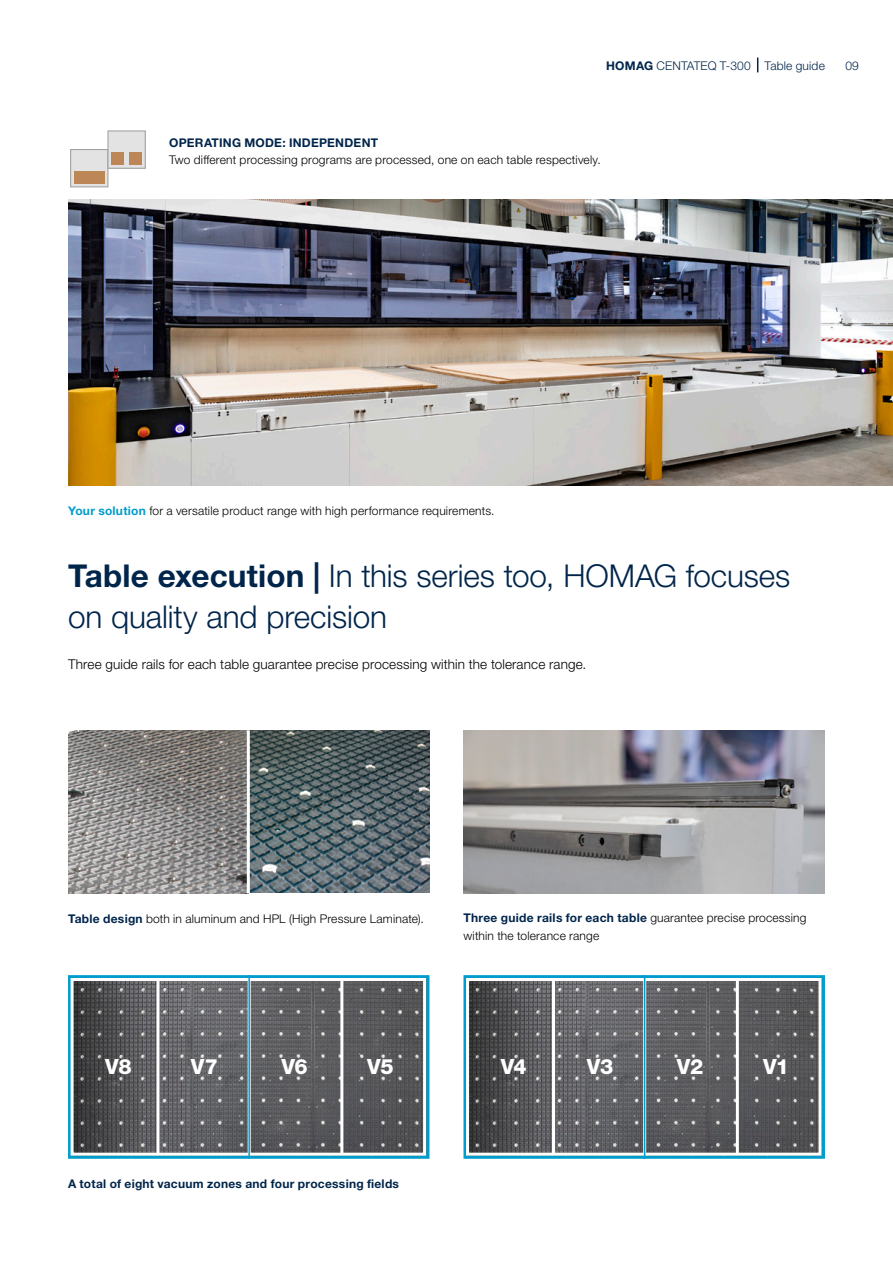
<style>
.page{position:relative;width:893px;height:1263px;background:#fff}
.page>*{position:absolute;margin:0;border:0;box-sizing:border-box;transform-origin:0 0}
.Headline_21pt_25_2_b{font:300 31.5px/40.8px "Helvetica Neue LTW1 G";letter-spacing:-.005em;color:#00254b}
._07_Grafiken_14pt_he{font:800 21px "Helvetica Neue LTW1 G";letter-spacing:-.015em;color:#fff}
.Text_9pt_13_6_light{font:300 13.5px "Helvetica Neue LTW1 G";letter-spacing:.01em;color:#000}
.Text_Bild_8Pt_11_5pt{font:300 12px/17.2px "Helvetica Neue LTW1 G";letter-spacing:.015em;color:#000}
.Text_Bild_8Pt_11_5pt-2{font:700 12px "Helvetica Neue LTW1 G";letter-spacing:.02em;color:#00254b}
._01_Musterseiten_Rub{font:300 12px "Helvetica Neue LTW1 G";letter-spacing:.015em;color:#00254b}
.s1{font-weight:700}
.s2{font-weight:700;color:#009ccc}
.s3{font-weight:700;color:#00254b}
</style>
<div class="page">
<img style="left:68px;top:200px;width:825px;height:286px">
<img style="left:463px;top:730px;width:362px;height:163px">
<img style="left:250px;top:730px;width:179px;height:163px">
<div style="left:68px;top:975px;width:361px;height:184px;border:3px solid #009ccc"></div>
<svg style="left:69px;top:976px;width:359px;height:181px;background:#61666a"></svg>
<hr style="left:157px;top:979px;width:3px;height:176px;background:#fff">
<hr style="left:340px;top:979px;width:3px;height:176px;background:#fff">
<hr style="left:248px;top:978px;width:3px;height:176px;background:#fff">
<hr style="left:248px;top:975px;width:2px;height:184px;background:#009ccc">
<div style="left:463px;top:975px;width:362px;height:184px;border:3px solid #009ccc"></div>
<svg style="left:465px;top:976px;width:358px;height:181px;background:#626669"></svg>
<hr style="left:552px;top:979px;width:3px;height:176px;background:#fff">
<hr style="left:736px;top:979px;width:3px;height:176px;background:#fff">
<hr style="left:643px;top:978px;width:3px;height:176px;background:#fff">
<hr style="left:644px;top:975px;width:1px;height:184px;background:#009ccc">
<img style="left:68px;top:730px;width:179px;height:163px">
<div style="left:71px;top:150px;width:37px;height:37px;background:#e3e3e3"></div>
<div style="left:70px;top:149px;width:38px;height:38px;border:1px solid #9c9c9b"></div>
<div style="left:108px;top:131px;width:37px;height:37px;background:#e3e3e3"></div>
<div style="left:108px;top:131px;width:37px;height:37px;border:1px solid #9c9c9b"></div>
<div style="left:74px;top:171px;width:30px;height:12px;background:#bd8657"></div>
<div style="left:111px;top:152px;width:13px;height:13px;background:#bd8657"></div>
<div style="left:129px;top:152px;width:13px;height:13px;background:#bd8657"></div>
<svg style="left:757px;top:58px;width:1px;height:14px"></svg>
<p class="_01_Musterseiten_Rub" style="left:606px;top:58px;width:220px"><span class="s1">HOMAG</span> CENTATEQ T-300 Table guide</p>
<p class="_01_Musterseiten_Rub" style="left:845px;top:58px;width:15px">09</p>
<p class="Text_Bild_8Pt_11_5pt-2" style="left:169px;top:136px;width:210px">OPERATING MODE: INDEPENDENT</p>
<p class="Text_Bild_8Pt_11_5pt" style="left:169px;top:151px;width:433px">Two different processing programs are processed, one on each table respectively.</p>
<p class="Text_Bild_8Pt_11_5pt" style="left:68px;top:502px;width:428px"><span class="s2">Your solution</span> for a versatile product range with high performance requirements.</p>
<p class="Headline_21pt_25_2_b" style="left:68px;top:556px;width:724px"><span class="s1">Table execution |</span> In this series too, HOMAG focuses on quality and precision</p>
<p class="Text_9pt_13_6_light" style="left:68px;top:656px;width:520px">Three guide rails for each table guarantee precise processing within the tolerance range.</p>
<p class="Text_Bild_8Pt_11_5pt" style="left:68px;top:909px;width:357px"><span class="s3">Table design</span> both in aluminum and HPL (High Pressure Laminate).</p>
<p class="Text_Bild_8Pt_11_5pt" style="left:463px;top:909px;width:345px"><span class="s3">Three guide rails for each table</span> guarantee precise processing within the tolerance range</p>
<p class="_07_Grafiken_14pt_he" style="left:105px;top:1054px;width:28px">V8</p>
<p class="_07_Grafiken_14pt_he" style="left:191px;top:1054px;width:29px">V7</p>
<p class="_07_Grafiken_14pt_he" style="left:281px;top:1054px;width:28px">V6</p>
<p class="_07_Grafiken_14pt_he" style="left:367px;top:1054px;width:28px">V5</p>
<p class="_07_Grafiken_14pt_he" style="left:501px;top:1054px;width:28px">V4</p>
<p class="_07_Grafiken_14pt_he" style="left:587px;top:1054px;width:28px">V3</p>
<p class="_07_Grafiken_14pt_he" style="left:677px;top:1054px;width:28px">V2</p>
<p class="_07_Grafiken_14pt_he" style="left:763px;top:1054px;width:28px">V1</p>
<p class="Text_Bild_8Pt_11_5pt-2" style="left:68px;top:1176px;width:333px">A total of eight vacuum zones and four processing fields</p>
</div>
